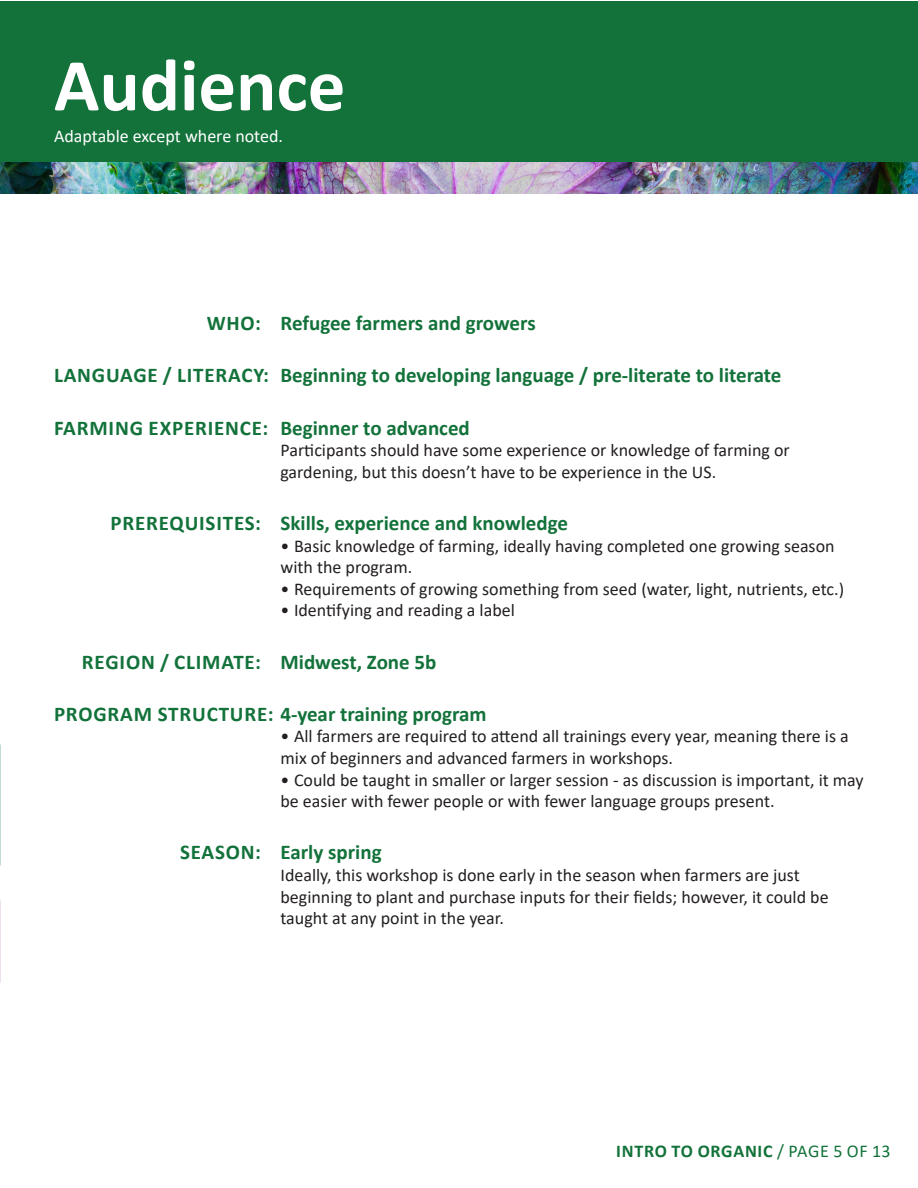
<style>
.page{position:relative;width:918px;height:1188px;background:#fff}
.page>*{position:absolute;margin:0;border:0;box-sizing:border-box;transform-origin:0 0}
.Activity_head{font:700 75px "Calibri";color:#fff}
.STEPS{font:700 21px "Calibri";color:#12723a}
.indented_no_space_be{font:18px/21.6px "Calibri";color:#231f20}
.Activity_head-2{font:18px "Calibri";color:#fff}
.hanging_indented_cop{font:700 18px "Calibri";letter-spacing:.04em;color:#12723a}
.s1{font-weight:400}
</style>
<div class="page">
<div style="left:0;top:1px;width:918px;height:162px;background:#12723a"></div>
<img style="left:0;top:163px;width:918px;height:31px">
<p class="Activity_head" style="left:54px;top:32px;width:293px">Audience</p>
<p class="Activity_head-2" style="left:54px;top:123px;width:231px">Adaptable except where noted.</p>
<p class="STEPS" style="left:207px;top:308px;width:331px">WHO: Refugee farmers and growers</p>
<p class="STEPS" style="left:54px;top:361px;width:729px">LANGUAGE / LITERACY: Beginning to developing language / pre-literate to literate</p>
<p class="STEPS" style="left:54px;top:413px;width:417px">FARMING EXPERIENCE: Beginner to advanced</p>
<p class="indented_no_space_be" style="left:280px;top:439px;width:511px">Participants should have some experience or knowledge of farming or gardening, but this doesn’t have to be experience in the US.</p>
<p class="STEPS" style="left:110px;top:508px;width:459px">PREREQUISITES: Skills, experience and knowledge</p>
<p class="indented_no_space_be" style="left:280px;top:534px;width:556px">• Basic knowledge of farming, ideally having completed one growing season with the program.</p>
<p class="indented_no_space_be" style="left:281px;top:578px;width:565px">• Requirements of growing something from seed (water, light, nutrients, etc.)</p>
<p class="indented_no_space_be" style="left:281px;top:599px;width:236px">• Identifying and reading a label</p>
<p class="STEPS" style="left:82px;top:647px;width:356px">REGION / CLIMATE: Midwest, Zone 5b</p>
<p class="STEPS" style="left:54px;top:699px;width:434px">PROGRAM STRUCTURE: 4-year training program</p>
<p class="indented_no_space_be" style="left:280px;top:725px;width:570px">• All farmers are required to attend all trainings every year, meaning there is a mix of beginners and advanced farmers in workshops.</p>
<p class="indented_no_space_be" style="left:280px;top:768px;width:585px">• Could be taught in smaller or larger session - as discussion is important, it may be easier with fewer people or with fewer language groups present.</p>
<p class="STEPS" style="left:180px;top:838px;width:203px">SEASON: Early spring</p>
<p class="indented_no_space_be" style="left:280px;top:864px;width:550px">Ideally, this workshop is done early in the season when farmers are just beginning to plant and purchase inputs for their fields; however, it could be taught at any point in the year.</p>
<p class="hanging_indented_cop" style="left:616px;top:1138px;width:276px">INTRO TO ORGANIC <span class="s1">/ PAGE 5 OF 13</span></p>
</div>
